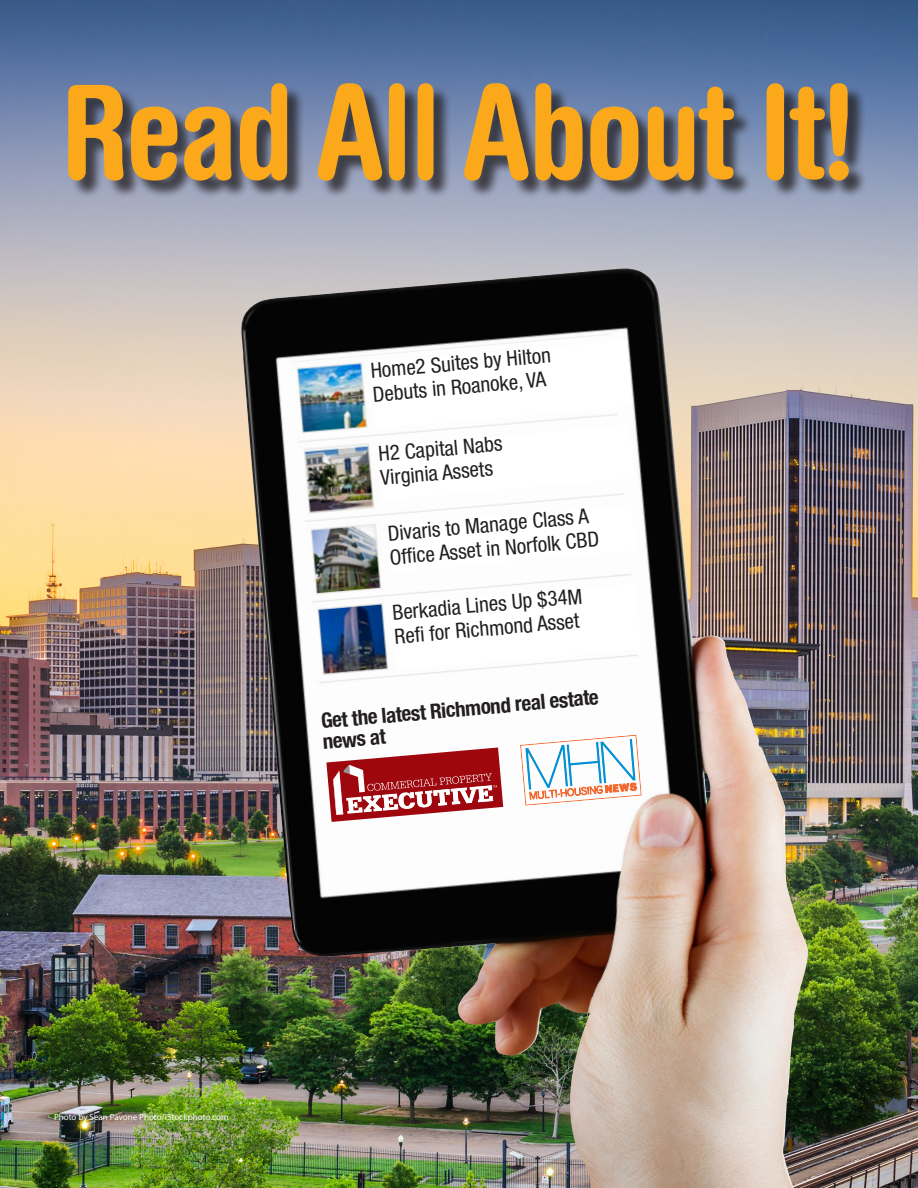
<style>
.page{position:relative;width:918px;height:1188px;background:#fff}
.page>*{position:absolute;margin:0;border:0;box-sizing:border-box;transform-origin:0 0}
.t1{font:700 condensed 130.5px "Helvetica Rounded LT Std";letter-spacing:-.02em;color:#fba81a}
.t2{font:condensed 21px/24px "Helvetica Neue LT Std";color:#231f20}
.t3{font:700 condensed 21px/21px "Helvetica Neue LT Std";color:#231f20}
.t4{font:9px "Myriad Pro";color:#fff}
</style>
<div class="page">
<img style="left:0;top:0;width:918px;height:1188px">
<img style="left:238px;top:268px;width:571px;height:920px">
<div style="left:70px;top:86px;width:797px;height:113px;background:#231f20;opacity:.75"></div>
<svg style="left:326px;top:748px;width:177px;height:74px"></svg>
<img style="left:285px;top:334px;width:354px;height:353px">
<svg style="left:370px;top:340px;width:266px;height:232px"></svg>
<svg style="left:392px;top:584px;width:250px;height:87px"></svg>
<svg style="left:520px;top:735px;width:122px;height:71px"></svg>
<p class="t1" style="left:61px;top:53px;width:798px">Read All About It!</p>
<p class="t2" style="left:370px;top:358px;width:182px;rotate:-5deg">Home2 Suites by Hilton<br>Debuts in Roanoke, VA</p>
<p class="t2" style="left:377px;top:442px;width:126px;rotate:-5deg">H2 Capital Nabs<br>Virginia Assets</p>
<p class="t2" style="left:387px;top:521px;width:211px;rotate:-5deg">Divaris to Manage Class A<br>Offi ce Asset in Norfolk CBD</p>
<p class="t2" style="left:391px;top:600px;width:192px;rotate:-5deg">Berkadia Lines Up $34M<br>Refi for Richmond Asset</p>
<p class="t3" style="left:320px;top:710px;width:280px;rotate:-5deg">Get the latest Richmond real estate news at</p>
<p class="t4" style="left:54px;top:1111px;width:176px">Photo by Sean Pavone Photo/iStockphoto.com</p>
</div>
